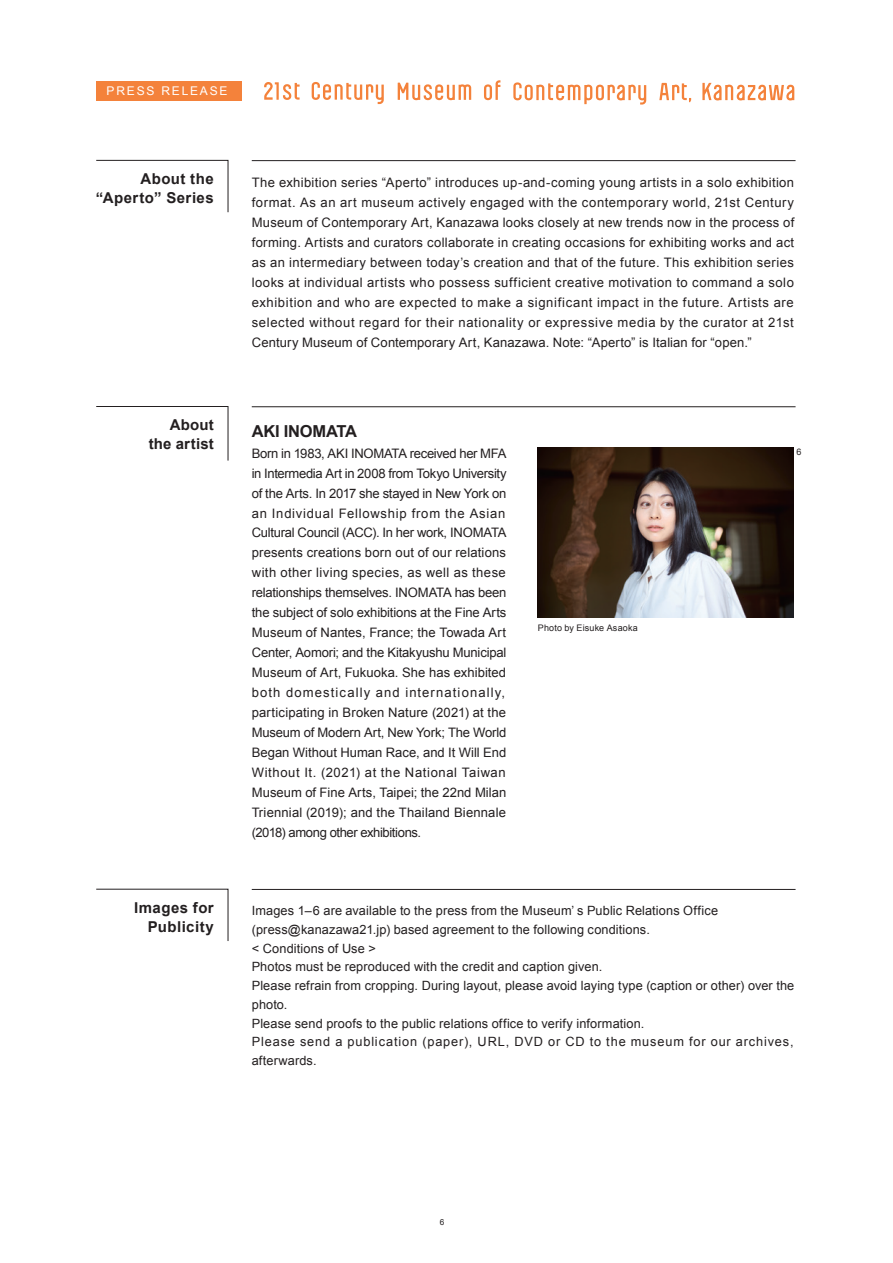
<style>
.page{position:relative;width:893px;height:1263px;background:#fff}
.page>*{position:absolute;margin:0;border:0;box-sizing:border-box;transform-origin:0 0}
.t1{font:700 16.5px "Arial";letter-spacing:-.01em;color:#231f20}
.t2{font:700 15px/19.5px "Arial";letter-spacing:.03em;color:#231f20;text-align:right}
.t3{font:700 15px/19.5px "Arial";letter-spacing:.01em;color:#231f20;text-align:right}
.t4{font:13.05px/20px "Arial";letter-spacing:.01em;color:#231f20;text-align:justify}
.t5{font:12.75px/18.8px "Arial";letter-spacing:.01em;color:#231f20}
.t6{font:12px "Arial";letter-spacing:.15em;color:#fff}
.t7{font:9px "Arial";letter-spacing:.015em;color:#231f20}
.t8{font:8.25px "Arial";color:#231f20}
</style>
<div class="page">
<hr style="left:252px;top:160px;width:544px;height:1px;background:#231f20">
<svg style="left:96px;top:160px;width:132px;height:53px"></svg>
<svg style="left:312px;top:82px;width:72px;height:22px"></svg>
<svg style="left:264px;top:82px;width:36px;height:18px"></svg>
<svg style="left:484px;top:80px;width:16px;height:20px"></svg>
<svg style="left:398px;top:83px;width:73px;height:17px"></svg>
<svg style="left:659px;top:83px;width:32px;height:19px"></svg>
<svg style="left:513px;top:82px;width:133px;height:23px"></svg>
<svg style="left:702px;top:83px;width:92px;height:17px"></svg>
<div style="left:96px;top:81px;width:146px;height:19px;background:#f4823b"></div>
<hr style="left:252px;top:406px;width:544px;height:1px;background:#231f20">
<svg style="left:96px;top:406px;width:132px;height:55px"></svg>
<img style="left:538px;top:447px;width:255px;height:171px">
<hr style="left:252px;top:889px;width:543px;height:1px;background:#231f20">
<svg style="left:96px;top:889px;width:132px;height:52px"></svg>
<p class="t6" style="left:107px;top:84px;width:122px">PRESS RELEASE</p>
<p class="t2" style="left:96px;top:169px;width:119px">About the “Aperto” Series</p>
<p class="t4" style="left:252px;top:173px;width:544px">The exhibition series “Aperto” introduces up-and-coming young artists in a solo exhibition format. As an art museum actively engaged with the contemporary world, 21st Century Museum of Contemporary Art, Kanazawa looks closely at new trends now in the process of forming. Artists and curators collaborate in creating occasions for exhibiting works and act as an intermediary between today’s creation and that of the future. This exhibition series looks at individual artists who possess sufficient creative motivation to command a solo exhibition and who are expected to make a significant impact in the future. Artists are selected without regard for their nationality or expressive media by the curator at 21st Century Museum of Contemporary Art, Kanazawa. Note: “Aperto” is Italian for “open.”</p>
<p class="t3" style="left:149px;top:415px;width:67px">About the artist</p>
<p class="t1" style="left:252px;top:420px;width:107px">AKI INOMATA</p>
<p class="t4" style="left:252px;top:443px;width:256px">Born in 1983, AKI INOMATA received her MFA in Intermedia Art in 2008 from Tokyo University of the Arts. In 2017 she stayed in New York on an Individual Fellowship from the Asian Cultural Council (ACC). In her work, INOMATA presents creations born out of our relations with other living species, as well as these relationships themselves. INOMATA has been the subject of solo exhibitions at the Fine Arts Museum of Nantes, France; the Towada Art Center, Aomori; and the Kitakyushu Municipal Museum of Art, Fukuoka. She has exhibited both domestically and internationally, participating in Broken Nature (2021) at the Museum of Modern Art, New York; The World Began Without Human Race, and It Will End Without It. (2021) at the National Taiwan Museum of Fine Arts, Taipei; the 22nd Milan Triennial (2019); and the Thailand Biennale (2018) among other exhibitions.</p>
<p class="t7" style="left:538px;top:623px;width:101px">Photo by Eisuke Asaoka</p>
<p class="t7" style="left:797px;top:447px;width:7px">6</p>
<p class="t2" style="left:134px;top:898px;width:81px">Images for<br>Publicity</p>
<p class="t5" style="left:252px;top:901px;width:544px">Images 1–6 are available to the press from the Museum’ s Public Relations Office (press@kanazawa21.jp) based agreement to the following conditions.<br>&lt; Conditions of Use &gt;<br>Photos must be reproduced with the credit and caption given.<br>Please refrain from cropping. During layout, please avoid laying type (caption or other) over the photo.<br>Please send proofs to the public relations office to verify information.<br>Please send a publication (paper), URL, DVD or CD to the museum for our archives, afterwards.</p>
<p class="t8" style="left:440px;top:1217px;width:6px">6</p>
</div>
